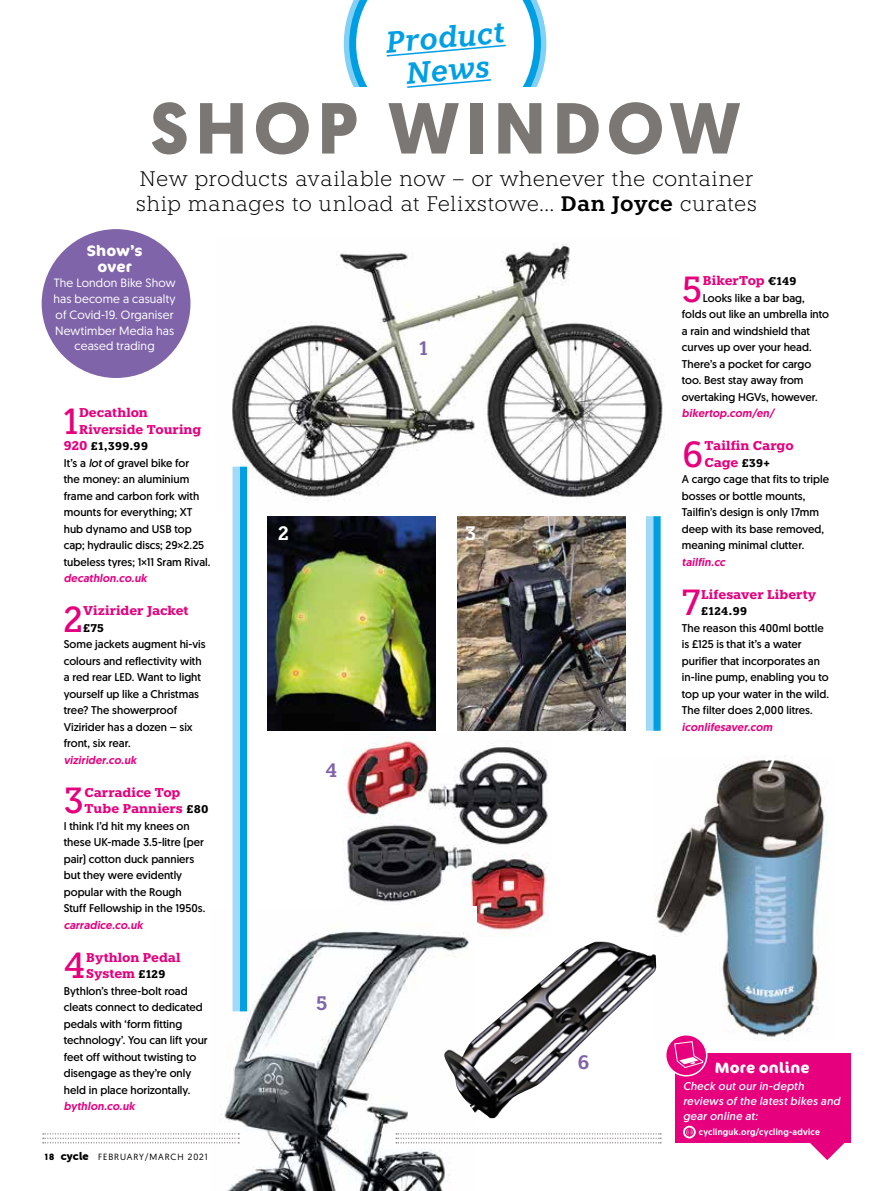
<style>
.page{position:relative;width:893px;height:1191px;background:#fff}
.page>*{position:absolute;margin:0;border:0;box-sizing:border-box;transform-origin:0 0}
.t1{font:700 72px "Geomanist";letter-spacing:.095em;color:#7b7775}
.t2{font:500 36.3px "Knile";color:#e6007d}
.t3{font:italic 600 30px/33px "Knile";color:#009fe3;text-align:center}
.t4{font:300 21px "Knile";letter-spacing:.005em;color:#000}
.t5{font:600 19.5px "Knile";color:#8064a9}
.t6{font:600 19.5px "Knile";color:#fff}
.t7{font:700 15px/15px "Cocon Pro";letter-spacing:.015em;color:#fff;text-align:center}
.t8{font:700 12.75px/16.5px "Knile";color:#e6007d}
.t9{font:12px/15.8px "Geomanist";letter-spacing:.01em;color:#fff;text-align:center}
.t10{font:11.25px/16.5px "Geomanist";color:#000}
.t11{font:italic 500 11.25px "Geomanist";letter-spacing:.015em;color:#e6007d}
.t12{font:italic 11.25px/15px "Geomanist";letter-spacing:.025em;color:#fff}
.t13{font:700 11.25px "Knile";letter-spacing:.04em;color:#000}
.t14{font:500 9px "Geomanist";letter-spacing:.035em;color:#fff}
.t15{font:9px "Geomanist";letter-spacing:.1em;color:#000}
.s1{font-weight:600}
.s2{font-size:12.75px;color:#e6007d}
.s3{font-style:italic}
.s4{font-size:11.25px;color:#000}
.s5{font-weight:700}
.s6{font-family:"Museo Sans Rounded 900";font-size:11.25px}
</style>
<div class="page">
<img style="left:654px;top:756px;width:174px;height:284px">
<img style="left:343px;top:736px;width:205px;height:194px">
<svg style="left:344px;top:0;width:202px;height:88px"></svg>
<img style="left:232px;top:244px;width:432px;height:269px">
<div style="left:653px;top:516px;width:8px;height:215px;background:#009fe3"></div>
<div style="left:646px;top:516px;width:7px;height:215px;background:#a1daf8"></div>
<img style="left:209px;top:906px;width:268px;height:285px">
<svg style="left:43px;top:1133px;width:196px;height:10px"></svg>
<svg style="left:396px;top:1133px;width:265px;height:10px"></svg>
<div style="left:240px;top:467px;width:7px;height:544px;background:#009fe3"></div>
<div style="left:233px;top:467px;width:7px;height:544px;background:#a1daf8"></div>
<img style="left:440px;top:941px;width:218px;height:177px">
<img style="left:267px;top:516px;width:169px;height:214px">
<img style="left:457px;top:516px;width:169px;height:214px">
<svg style="left:810px;top:1143px;width:35px;height:17px"></svg>
<div style="left:675px;top:1053px;width:175px;height:90px;background:#e6007d"></div>
<svg style="left:683px;top:1125px;width:13px;height:13px"></svg>
<div style="left:685px;top:1127px;width:9px;height:9px;border:1px solid #e6007d;border-radius:50%"></div>
<svg style="left:685px;top:1127px;width:8px;height:9px"></svg>
<div style="left:666px;top:1034px;width:41px;height:41px;background:#e6007d;border-radius:50%"></div>
<div style="left:665px;top:1034px;width:42px;height:42px;border:2px solid #fff;border-radius:50%"></div>
<svg style="left:674px;top:1039px;width:30px;height:29px"></svg>
<div style="left:37px;top:225px;width:158px;height:157px;background:#8064a9;border-radius:50%"></div>
<div style="left:33px;top:220px;width:166px;height:167px;border:9px solid #fff;border-radius:50%"></div>
<h3 class="t3" style="left:384px;top:26px;width:121px;rotate:-5deg">Product<br>News</h3>
<h1 class="t1" style="left:151px;top:80px;width:592px">SHOP WINDOW</h1>
<h3 class="t4" style="left:140px;top:166px;width:615px">New products available now – or whenever the container</h3>
<h3 class="t4" style="left:136px;top:192px;width:623px">ship manages to unload at Felixstowe… <span class="s1">Dan Joyce</span> curates</h3>
<h3 class="t7" style="left:87px;top:243px;width:57px">Show’s over</h3>
<p class="t9" style="left:54px;top:275px;width:124px">The London Bike Show has become a casualty of Covid-19. Organiser<br>Newtimber Media has ceased trading</p>
<h2 class="t2" style="left:64px;top:399px;width:16px">1</h2>
<p class="t8" style="left:79px;top:404px;width:124px">Decathlon<br>Riverside Touring</p>
<p class="t13" style="left:64px;top:439px;width:86px"><span class="s2">920</span> £1,399.99</p>
<p class="t10" style="left:64px;top:454px;width:148px">It’s a <span class="s3">lot</span> of gravel bike for<br>the money: an aluminium frame and carbon fork with mounts for everything; XT hub dynamo and USB top cap; hydraulic discs; 29×2.25 tubeless tyres; 1×11 Sram Rival.</p>
<p class="t11" style="left:64px;top:571px;width:85px">decathlon.co.uk</p>
<h2 class="t2" style="left:64px;top:597px;width:20px">2</h2>
<p class="t8" style="left:83px;top:602px;width:107px">Vizirider Jacket</p>
<p class="t13" style="left:83px;top:620px;width:22px">£75</p>
<p class="t10" style="left:64px;top:636px;width:143px">Some jackets augment hi-vis colours and reflectivity with a red rear LED. Want to light yourself up like a Christmas tree? The showerproof<br>Vizirider has a dozen – six front, six rear.</p>
<p class="t11" style="left:64px;top:752px;width:74px">vizirider.co.uk</p>
<h2 class="t2" style="left:64px;top:778px;width:21px">3</h2>
<p class="t8" style="left:84px;top:784px;width:126px">Carradice Top<br>Tube Panniers <span class="s4">£80</span></p>
<p class="t10" style="left:64px;top:817px;width:143px">I think I’d hit my knees on these UK-made 3.5-litre (per pair) cotton duck panniers but they were evidently popular with the Rough<br>Stuff Fellowship in the 1950s.</p>
<p class="t11" style="left:64px;top:917px;width:81px">carradice.co.uk</p>
<h2 class="t2" style="left:64px;top:943px;width:23px">4</h2>
<p class="t8" style="left:86px;top:949px;width:96px">Bythlon Pedal<br>System <span class="s4">£129</span></p>
<p class="t10" style="left:64px;top:982px;width:145px">Bythlon’s three-bolt road cleats connect to dedicated pedals with ‘form fitting technology’. You can lift your feet off without twisting to disengage as they’re only held in place horizontally.</p>
<p class="t11" style="left:64px;top:1099px;width:73px">bythlon.co.uk</p>
<p class="t15" style="left:45px;top:1150px;width:164px"><span class="s5">18</span> <span class="s6">cycle</span> FEBRUARY/MARCH 2021</p>
<h3 class="t5" style="left:420px;top:336px;width:10px">1</h3>
<h3 class="t6" style="left:278px;top:521px;width:12px">2</h3>
<h3 class="t6" style="left:465px;top:521px;width:13px">3</h3>
<h2 class="t2" style="left:682px;top:267px;width:22px">5</h2>
<p class="t8" style="left:703px;top:272px;width:95px">BikerTop <span class="s4">€149</span></p>
<p class="t10" style="left:682px;top:289px;width:149px;text-indent:21px">Looks like a bar bag, folds out like an umbrella into a rain and windshield that curves up over your head.<br>There’s a pocket for cargo too. Best stay away from overtaking HGVs, however.</p>
<p class="t11" style="left:682px;top:406px;width:94px">bikertop.com/en/</p>
<h2 class="t2" style="left:682px;top:432px;width:23px">6</h2>
<p class="t8" style="left:704px;top:437px;width:91px">Tailfin Cargo<br>Cage <span class="s4">£39+</span></p>
<p class="t10" style="left:682px;top:471px;width:149px">A cargo cage that fits to triple bosses or bottle mounts,<br>Tailfin’s design is only 17mm deep with its base removed, meaning minimal clutter.</p>
<p class="t11" style="left:682px;top:554px;width:45px">tailfin.cc</p>
<h2 class="t2" style="left:682px;top:580px;width:20px">7</h2>
<p class="t8" style="left:701px;top:586px;width:117px">Lifesaver Liberty</p>
<p class="t13" style="left:701px;top:604px;width:47px">£124.99</p>
<p class="t10" style="left:682px;top:619px;width:149px">The reason this 400ml bottle is £125 is that it’s a water purifier that incorporates an in-line pump, enabling you to top up your water in the wild.<br>The filter does 2,000 litres.</p>
<p class="t11" style="left:682px;top:719px;width:92px">iconlifesaver.com</p>
<h3 class="t5" style="left:325px;top:758px;width:13px">4</h3>
<h3 class="t6" style="left:765px;top:751px;width:12px">7</h3>
<h3 class="t5" style="left:316px;top:990px;width:13px">5</h3>
<h3 class="t5" style="left:577px;top:1050px;width:14px">6</h3>
<h3 class="t7" style="left:715px;top:1059px;width:97px">More online</h3>
<p class="t12" style="left:683px;top:1077px;width:159px">Check out our in-depth reviews of the latest bikes and gear online at:</p>
<p class="t14" style="left:699px;top:1125px;width:123px">cyclinguk.org/cycling-advice</p>
</div>
